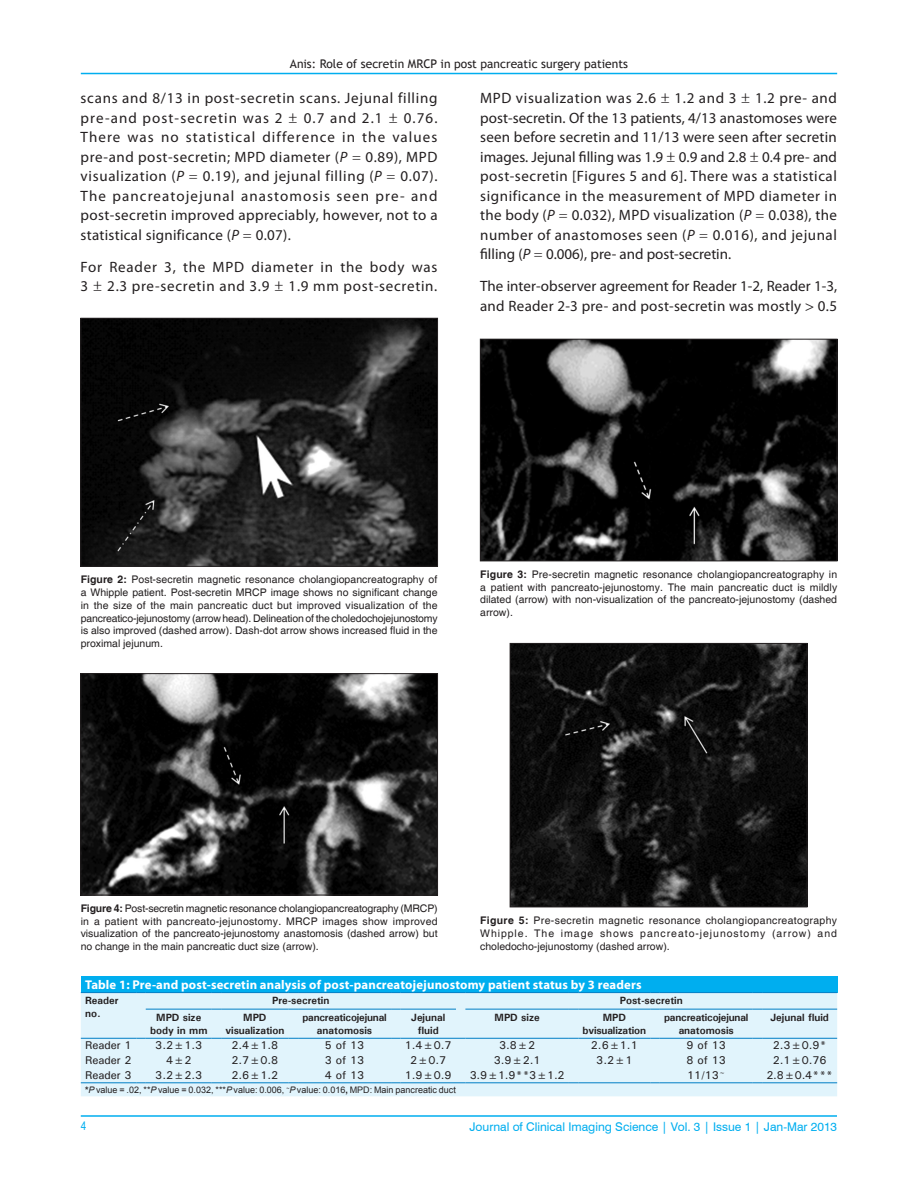
<style>
.page{position:relative;width:918px;height:1188px;background:#fff}
.page>*{position:absolute;margin:0;border:0;box-sizing:border-box;transform-origin:0 0}
.TX{font:15px/19.5px "Myriad Pro";letter-spacing:.03em;color:#231f20;text-align:justify}
.TX-2{font:15px/19.5px "Myriad Pro";letter-spacing:.05em;color:#231f20}
.TX-3{font:15px/19.5px "Myriad Pro";letter-spacing:.01em;color:#231f20}
.TX-4{font:15px/19.5px "Myriad Pro";letter-spacing:.055em;color:#231f20}
.TT{font:700 12.75px "Myriad Pro";letter-spacing:.01em;color:#fff}
.t1{font:12px "Swiss 721 BT";color:#00aeef}
.t2{font:12px "Trebuchet MS";color:#231f20}
.t3{font:condensed 12px "Helvetica";color:#00aeef}
.TB{font:500 11.25px "Univers";color:#231f20}
.TBL{font:500 11.25px "Univers";color:#231f20}
.FGC{font:10.5px/12.8px "Helvetica";color:#231f20;text-align:justify}
.TCH{font:700 10.5px/12.6px "Univers";color:#231f20;text-align:center}
.TFN{font:9px "Arial";color:#231f20}
.s1{font-style:italic}
.s2{font-weight:700}
</style>
<div class="page">
<hr style="left:81px;top:73px;width:756px;height:1px;background:#00aeef">
<hr style="left:81px;top:1116px;width:756px;height:1px;background:#00aeef">
<div style="left:81px;top:976px;width:756px;height:17px;background:#00aeef"></div>
<div style="left:81px;top:993px;width:756px;height:103px;background:#e1f4fc"></div>
<hr style="left:81px;top:1082px;width:55px;height:1px;background:#007ec5">
<hr style="left:146px;top:1082px;width:66px;height:1px;background:#007ec5">
<hr style="left:221px;top:1082px;width:68px;height:1px;background:#007ec5">
<hr style="left:298px;top:1082px;width:93px;height:1px;background:#007ec5">
<hr style="left:400px;top:1082px;width:56px;height:1px;background:#007ec5">
<hr style="left:465px;top:1082px;width:104px;height:1px;background:#007ec5">
<hr style="left:578px;top:1082px;width:72px;height:1px;background:#007ec5">
<hr style="left:660px;top:1082px;width:93px;height:1px;background:#007ec5">
<hr style="left:762px;top:1082px;width:75px;height:1px;background:#007ec5">
<hr style="left:146px;top:1009px;width:66px;height:1px;background:#007ec5">
<hr style="left:221px;top:1009px;width:68px;height:1px;background:#007ec5">
<hr style="left:298px;top:1009px;width:93px;height:1px;background:#007ec5">
<hr style="left:400px;top:1009px;width:56px;height:1px;background:#007ec5">
<hr style="left:465px;top:1009px;width:104px;height:1px;background:#007ec5">
<hr style="left:578px;top:1009px;width:72px;height:1px;background:#007ec5">
<hr style="left:660px;top:1009px;width:93px;height:1px;background:#007ec5">
<hr style="left:762px;top:1009px;width:75px;height:1px;background:#007ec5">
<hr style="left:81px;top:992px;width:55px;height:1px;background:#007ec5">
<hr style="left:146px;top:992px;width:66px;height:1px;background:#007ec5">
<hr style="left:221px;top:992px;width:68px;height:1px;background:#007ec5">
<hr style="left:298px;top:992px;width:93px;height:1px;background:#007ec5">
<hr style="left:400px;top:992px;width:56px;height:1px;background:#007ec5">
<hr style="left:465px;top:992px;width:104px;height:1px;background:#007ec5">
<hr style="left:578px;top:992px;width:72px;height:1px;background:#007ec5">
<hr style="left:660px;top:992px;width:93px;height:1px;background:#007ec5">
<hr style="left:762px;top:992px;width:75px;height:1px;background:#007ec5">
<hr style="left:81px;top:1038px;width:55px;height:1px;background:#007ec5">
<hr style="left:146px;top:1038px;width:66px;height:1px;background:#007ec5">
<hr style="left:221px;top:1038px;width:68px;height:1px;background:#007ec5">
<hr style="left:298px;top:1038px;width:93px;height:1px;background:#007ec5">
<hr style="left:400px;top:1038px;width:56px;height:1px;background:#007ec5">
<hr style="left:465px;top:1038px;width:104px;height:1px;background:#007ec5">
<hr style="left:578px;top:1038px;width:72px;height:1px;background:#007ec5">
<hr style="left:660px;top:1038px;width:93px;height:1px;background:#007ec5">
<hr style="left:762px;top:1038px;width:75px;height:1px;background:#007ec5">
<img style="left:83px;top:320px;width:353px;height:244px">
<div style="left:81px;top:318px;width:357px;height:248px;border:1px solid #231f20"></div>
<img style="left:482px;top:341px;width:353px;height:218px">
<div style="left:480px;top:339px;width:357px;height:222px;border:1px solid #231f20"></div>
<img style="left:83px;top:675px;width:353px;height:218px">
<div style="left:81px;top:673px;width:357px;height:222px;border:1px solid #231f20"></div>
<img style="left:512px;top:645px;width:293px;height:260px">
<div style="left:510px;top:643px;width:297px;height:264px;border:1px solid #231f20"></div>
<p class="t2" style="left:290px;top:56px;width:340px">Anis: Role of secretin MRCP in post pancreatic surgery patients</p>
<p class="TX-2" style="left:81px;top:88px;width:358px">scans and 8/13 in post‑secretin scans. Jejunal filling pre‑and post‑secretin was 2</p>
<p class="TX" style="left:304px;top:108px;width:80px">0.7 and 2.1</p>
<p class="TX" style="left:81px;top:108px;width:359px;text-indent:323px">0.76.<br>There was no statistical difference in the values pre‑and post‑secretin; MPD diameter (<span class="s1">P</span> 0.89), MPD visualization (<span class="s1">P</span> 0.19), and jejunal filling (<span class="s1">P</span> 0.07).<br>The pancreatojejunal anastomosis seen pre‑ and post‑secretin improved appreciably, however, not to a statistical significance (<span class="s1">P</span> 0.07).</p>
<p class="TX-4" style="left:81px;top:257px;width:358px">For Reader 3, the MPD diameter in the body was<br>3</p>
<p class="TX-2" style="left:107px;top:276px;width:164px">2.3 pre‑secretin and 3.9</p>
<p class="TX-2" style="left:289px;top:276px;width:150px">1.9 mm post‑secretin.</p>
<p class="TX" style="left:480px;top:88px;width:358px">MPD visualization was 2.6 1.2 and 3 1.2 pre‑ and post‑secretin. Of the 13 patients, 4/13 anastomoses were seen before secretin and 11/13 were seen after secretin images. Jejunal filling was 1.9 0.9 and 2.8 0.4 pre‑ and post‑secretin [Figures 5 and 6]. There was a statistical significance in the measurement of MPD diameter in the body (<span class="s1">P</span> 0.032), MPD visualization (<span class="s1">P</span> 0.038), the number of anastomoses seen (<span class="s1">P</span> 0.016), and jejunal filling (<span class="s1">P</span> 0.006), pre‑ and post‑secretin.</p>
<p class="TX-3" style="left:480px;top:276px;width:359px">The inter‑observer agreement for Reader 1‑2, Reader 1‑3, and Reader 2‑3 pre‑ and post‑secretin was mostly 0.5</p>
<p class="FGC" style="left:81px;top:574px;width:358px"><span class="s2">Figure 2:</span> Post‑secretin magnetic resonance cholangiopancreatography of a Whipple patient. Post‑secretin MRCP image shows no significant change in the size of the main pancreatic duct but improved visualization of the pancreatico‑jejunostomy (arrow head). Delineation of the choledochojejunostomy is also improved (dashed arrow). Dash‑dot arrow shows increased fluid in the proximal jejunum.</p>
<p class="FGC" style="left:480px;top:568px;width:359px"><span class="s2">Figure 3:</span> Pre‑secretin magnetic resonance cholangiopancreatography in a patient with pancreato‑jejunostomy. The main pancreatic duct is mildly dilated (arrow) with non‑visualization of the pancreato‑jejunostomy (dashed arrow).</p>
<p class="FGC" style="left:81px;top:902px;width:359px"><span class="s2">Figure 4:</span> Post‑secretin magnetic resonance cholangiopancreatography (MRCP) in a patient with pancreato‑jejunostomy. MRCP images show improved visualization of the pancreato‑jejunostomy anastomosis (dashed arrow) but no change in the main pancreatic duct size (arrow).</p>
<p class="FGC" style="left:480px;top:914px;width:358px"><span class="s2">Figure 5:</span> Pre‑secretin magnetic resonance cholangiopancreatography Whipple. The image shows pancreato‑jejunostomy (arrow) and choledocho‑jejunostomy (dashed arrow).</p>
<p class="TT" style="left:85px;top:976px;width:558px">Table 1: Pre‑and post‑secretin analysis of post‑pancreatojejunostomy patient status by 3 readers</p>
<p class="TCH" style="left:85px;top:994px;width:35px;text-align:left">Reader no.</p>
<p class="TCH" style="left:272px;top:994px;width:59px">Pre‑secretin</p>
<p class="TCH" style="left:620px;top:994px;width:64px">Post‑secretin</p>
<p class="TCH" style="left:150px;top:1011px;width:59px">MPD size body in mm</p>
<p class="TCH" style="left:225px;top:1011px;width:61px">MPD visualization</p>
<p class="TCH" style="left:302px;top:1011px;width:86px">pancreaticojejunal anatomosis</p>
<p class="TCH" style="left:411px;top:1011px;width:36px">Jejunal fluid</p>
<p class="TCH" style="left:495px;top:1011px;width:47px">MPD size</p>
<p class="TCH" style="left:583px;top:1011px;width:65px">MPD bvisualization</p>
<p class="TCH" style="left:664px;top:1011px;width:86px">pancreaticojejunal anatomosis</p>
<p class="TCH" style="left:770px;top:1011px;width:60px">Jejunal fluid</p>
<p class="TB" style="left:85px;top:1038px;width:48px">Reader 1</p>
<p class="TB" style="left:155px;top:1038px;width:48px">3.2±1.3</p>
<p class="TB" style="left:231px;top:1038px;width:48px">2.4±1.8</p>
<p class="TB" style="left:325px;top:1038px;width:41px">5 of 13</p>
<p class="TB" style="left:405px;top:1038px;width:48px">1.4±0.7</p>
<p class="TB" style="left:499px;top:1038px;width:38px">3.8±2</p>
<p class="TB" style="left:591px;top:1038px;width:48px">2.6±1.1</p>
<p class="TB" style="left:687px;top:1038px;width:41px">9 of 13</p>
<p class="TB" style="left:773px;top:1038px;width:55px">2.3±0.9*</p>
<p class="TB" style="left:85px;top:1053px;width:48px">Reader 2</p>
<p class="TB" style="left:166px;top:1053px;width:27px">4±2</p>
<p class="TB" style="left:231px;top:1053px;width:48px">2.7±0.8</p>
<p class="TB" style="left:325px;top:1053px;width:41px">3 of 13</p>
<p class="TB" style="left:410px;top:1053px;width:38px">2±0.7</p>
<p class="TB" style="left:494px;top:1053px;width:48px">3.9±2.1</p>
<p class="TB" style="left:596px;top:1053px;width:38px">3.2±1</p>
<p class="TB" style="left:687px;top:1053px;width:41px">8 of 13</p>
<p class="TB" style="left:773px;top:1053px;width:55px">2.1±0.76</p>
<p class="TBL" style="left:85px;top:1067px;width:48px">Reader 3</p>
<p class="TBL" style="left:155px;top:1067px;width:48px">3.2±2.3</p>
<p class="TBL" style="left:231px;top:1067px;width:48px">2.6±1.2</p>
<p class="TBL" style="left:325px;top:1067px;width:41px">4 of 13</p>
<p class="TBL" style="left:405px;top:1067px;width:48px">1.9±0.9</p>
<p class="TBL" style="left:470px;top:1067px;width:97px">3.9±1.9**3±1.2</p>
<p class="TBL" style="left:687px;top:1067px;width:40px">11/13<sup>~</sup></p>
<p class="TBL" style="left:766px;top:1067px;width:68px">2.8±0.4***</p>
<p class="TFN" style="left:85px;top:1084px;width:372px"><span class="s2">*</span><span class="s1">P</span> value = .02, **<span class="s1">P</span> value = 0.032, ***<span class="s1">P</span> value: 0.006, <sup>~</sup><span class="s1">P</span> value: 0.016<span class="s2">,</span> MPD: Main pancreatic duct</p>
<p class="t3" style="left:81px;top:1119px;width:7px">4</p>
<p class="t1" style="left:469px;top:1119px;width:369px">Journal of Clinical Imaging Science | Vol. 3 | Issue 1 | Jan-Mar 2013</p>
</div>
